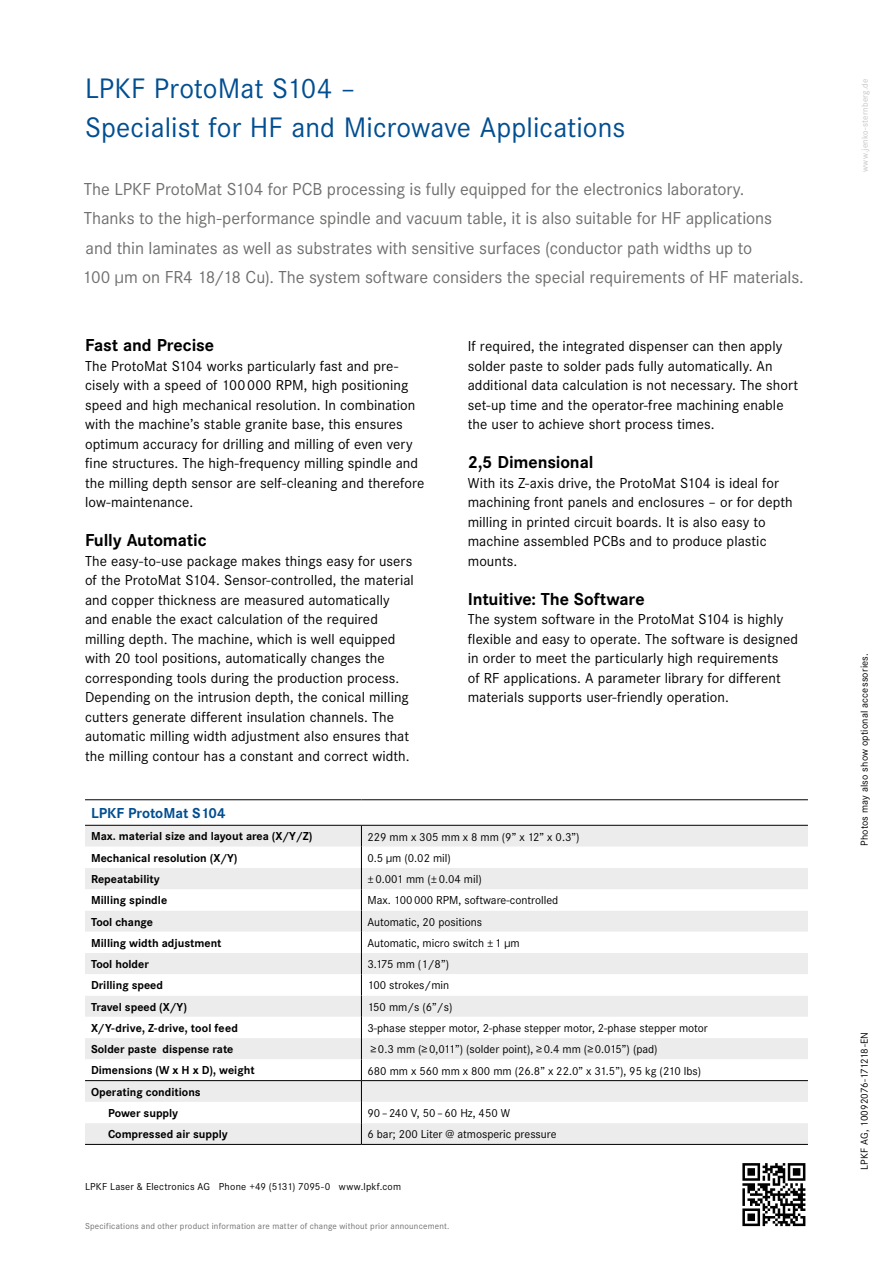
<style>
.page{position:relative;width:893px;height:1263px;background:#fff}
.page>*{position:absolute;margin:0;border:0;box-sizing:border-box;transform-origin:0 0}
.t1{font:29.25px/39px "Corporate S";color:#004e91}
.t2{font:18px/29.2px "Corporate S";letter-spacing:-.005em;color:#6f6f6e}
.t3{font:700 18px "Corporate S";letter-spacing:-.01em;color:#000}
.t4{font:15px/19.5px "Corporate S";letter-spacing:.005em;color:#000}
.t5{font:700 15px "Corporate S";color:#004e91}
.t6{font:12px "Corporate S";color:#000}
.t7{font:700 12px/21.3px "Corporate S";color:#000;text-align:center}
.t8{font:10.5px "Corporate S";letter-spacing:.015em;color:#000}
.t9{font:9px "Corporate S";letter-spacing:.02em;color:#6f6f6e}
.t10{font:9px "Corporate S";letter-spacing:.025em;color:#c5c6c6}
</style>
<div class="page">
<svg style="left:742px;top:1163px;width:64px;height:64px"></svg>
<svg style="left:742px;top:1163px;width:63px;height:63px"></svg>
<svg style="left:85px;top:826px;width:723px;height:318px"></svg>
<hr style="left:85px;top:1080px;width:276px;height:1px;background:#000">
<hr style="left:361px;top:1080px;width:447px;height:1px;background:#000">
<hr style="left:85px;top:799px;width:276px;height:1px;background:#000">
<hr style="left:361px;top:799px;width:447px;height:1px;background:#000">
<hr style="left:85px;top:825px;width:276px;height:1px;background:#000">
<hr style="left:361px;top:825px;width:447px;height:1px;background:#000">
<hr style="left:85px;top:1144px;width:276px;height:1px;background:#000">
<hr style="left:361px;top:1144px;width:447px;height:1px;background:#000">
<h1 class="t1" style="left:85px;top:68px;width:542px">LPKF ProtoMat S104 –<br>Specialist for HF and Microwave Applications</h1>
<p class="t2" style="left:82px;top:175px;width:723px">The LPKF ProtoMat S104 for PCB processing is fully equipped for the electronics laboratory.<br>Thanks to the high-performance spindle and vacuum table, it is also suitable for HF applications<br>and thin laminates as well as substrates with sensitive surfaces (conductor path widths up to<br>100 μm on FR4 18/18 Cu). The system software considers the special requirements of HF materials.</p>
<p class="t3" style="left:85px;top:335px;width:131px">Fast and Precise</p>
<p class="t4" style="left:85px;top:356px;width:341px">The ProtoMat S104 works particularly fast and pre&shy;cisely with a speed of 100000 RPM, high positioning speed and high mechanical resolution. In combination with the machine’s stable granite base, this ensures optimum accuracy for drilling and milling of even very fine structures. The high-frequency milling spindle and the milling depth sensor are self-cleaning and therefore low-maintenance.</p>
<p class="t3" style="left:85px;top:530px;width:123px">Fully Automatic</p>
<p class="t4" style="left:85px;top:551px;width:330px">The easy-to-use package makes things easy for users of the ProtoMat S104. Sensor-controlled, the material and copper thickness are measured automatically and enable the exact calculation of the required milling depth. The machine, which is well equipped with 20 tool positions, automatically changes the corresponding tools during the production process.<br>Depending on the intrusion depth, the conical milling cutters generate different insulation channels. The automatic milling width adjustment also ensures that the milling contour has a constant and correct width.</p>
<p class="t4" style="left:468px;top:336px;width:332px">If required, the integrated dispenser can then apply solder paste to solder pads fully automatically. An additional data calculation is not necessary. The short set-up time and the operator-free machining enable the user to achieve short process times.</p>
<p class="t3" style="left:468px;top:452px;width:127px">2,5 Dimensional</p>
<p class="t4" style="left:468px;top:473px;width:326px">With its Z-axis drive, the ProtoMat S104 is ideal for machining front panels and enclosures – or for depth milling in printed circuit boards. It is also easy to machine assembled PCBs and to produce plastic mounts.</p>
<p class="t3" style="left:468px;top:588px;width:178px">Intuitive: The Software</p>
<p class="t4" style="left:468px;top:609px;width:332px">The system software in the ProtoMat S104 is highly flexible and easy to operate. The software is designed in order to meet the particularly high requirements<br>of RF applications. A parameter library for different materials supports user-friendly operation.</p>
<p class="t5" style="left:91px;top:804px;width:136px">LPKF ProtoMat S104</p>
<p class="t7" style="left:91px;top:826px;width:223px">Max. material size and layout area (X/Y/Z)</p>
<p class="t6" style="left:367px;top:830px;width:214px">229 mm x 305 mm x 8 mm (9” x 12” x 0.3”)</p>
<p class="t7" style="left:91px;top:847px;width:148px">Mechanical resolution (X/Y)</p>
<p class="t6" style="left:367px;top:851px;width:85px">0.5 μm (0.02 mil)</p>
<p class="t7" style="left:91px;top:868px;width:70px">Repeatability</p>
<p class="t6" style="left:367px;top:872px;width:116px">±0.001 mm (±0.04 mil)</p>
<p class="t7" style="left:91px;top:890px;width:78px">Milling spindle</p>
<p class="t6" style="left:367px;top:893px;width:192px">Max. 100000 RPM, software-controlled</p>
<p class="t7" style="left:91px;top:911px;width:63px">Tool change</p>
<p class="t6" style="left:367px;top:915px;width:116px">Automatic, 20 positions</p>
<p class="t7" style="left:91px;top:932px;width:132px">Milling width adjustment</p>
<p class="t6" style="left:367px;top:936px;width:154px">Automatic, micro switch ±1 µm</p>
<p class="t7" style="left:91px;top:954px;width:59px">Tool holder</p>
<p class="t6" style="left:367px;top:957px;width:83px">3.175 mm (1/8”)</p>
<p class="t7" style="left:91px;top:975px;width:73px">Drilling speed</p>
<p class="t6" style="left:367px;top:979px;width:83px">100 strokes/min</p>
<p class="t7" style="left:91px;top:996px;width:97px">Travel speed (X/Y)</p>
<p class="t6" style="left:367px;top:1000px;width:86px">150 mm/s (6”/s)</p>
<p class="t7" style="left:91px;top:1017px;width:148px">X/Y-drive, Z-drive, tool feed</p>
<p class="t6" style="left:367px;top:1021px;width:342px">3-phase stepper motor, 2-phase stepper motor, 2-phase stepper motor</p>
<p class="t7" style="left:91px;top:1039px;width:144px">Solder paste dispense rate</p>
<p class="t6" style="left:370px;top:1042px;width:289px">≥0.3 mm (≥0,011”) (solder point), ≥0.4 mm (≥0.015”) (pad)</p>
<p class="t7" style="left:91px;top:1060px;width:165px">Dimensions (W x H x D), weight</p>
<p class="t6" style="left:367px;top:1064px;width:335px">680 mm x 560 mm x 800 mm (26.8” x 22.0” x 31.5”), 95 kg (210 lbs)</p>
<p class="t7" style="left:91px;top:1081px;width:111px">Operating conditions<br>Power supply</p>
<p class="t6" style="left:367px;top:1106px;width:144px">90–240 V, 50–60 Hz, 450 W</p>
<p class="t7" style="left:108px;top:1124px;width:121px">Compressed air supply</p>
<p class="t6" style="left:367px;top:1127px;width:191px">6 bar; 200 Liter @ atmosperic pressure</p>
<p class="t8" style="left:85px;top:1180px;width:318px">LPKF Laser &amp; Electronics AG Phone +49 (5131) 7095-0 www.lpkf.com</p>
<p class="t9" style="left:85px;top:1220px;width:366px">Specifications and other product information are matter of change without prior announcement.</p>
<p class="t10" style="left:860px;top:172px;width:95px;rotate:-90deg">www.jenko-sternberg.de</p>
<p class="t8" style="left:858px;top:846px;width:194px;rotate:-90deg">Photos may also show optional accessories.</p>
<p class="t8" style="left:858px;top:1170px;width:140px;rotate:-90deg">LPKF AG, 10092076-171218-EN</p>
</div>
